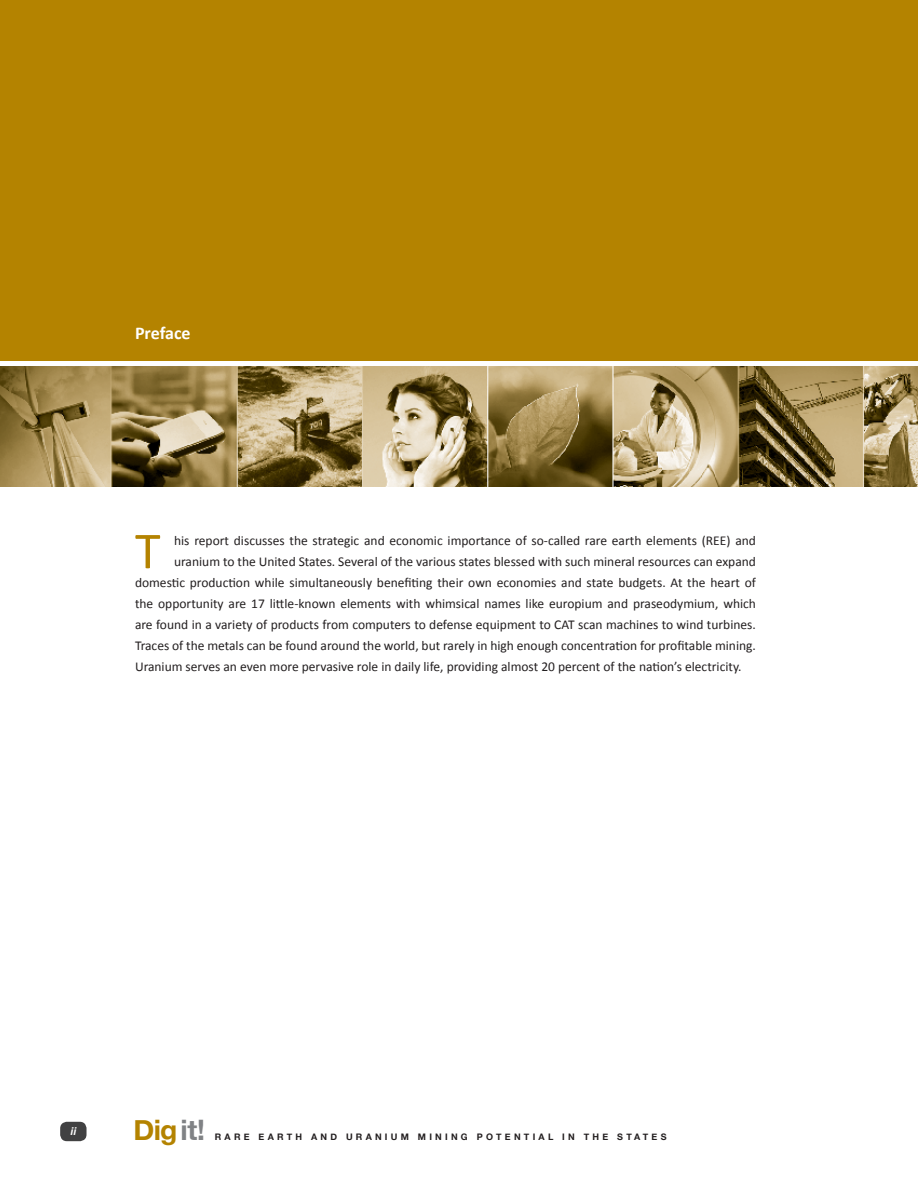
<style>
.page{position:relative;width:918px;height:1188px;background:#fff}
.page>*{position:absolute;margin:0;border:0;box-sizing:border-box;transform-origin:0 0}
.t1{font:52.35px "Calibri";color:#b48300}
.t2{font:700 28.2px "Helvetica Neue";letter-spacing:-.015em;color:#b48300}
.t3{font:700 18px "Calibri";letter-spacing:-.005em;color:#fff}
.t4{font:13.5px "Calibri";color:#231f20}
.t5{font:italic 700 12px "Calibri";color:#fff}
.t6{font:700 9px "Helvetica Neue";letter-spacing:.36em;color:#231f20}
.s1{color:#808285}
</style>
<div class="page">
<div style="left:60px;top:1122px;width:27px;height:19px;background:#414142;border-radius:7px"></div>
<div style="left:0;top:0;width:918px;height:361px;background:#b48300"></div>
<img style="left:0;top:367px;width:918px;height:120px">
<h3 class="t3" style="left:135px;top:322px;width:57px">Preface</h3>
<h1 class="t1" style="left:135px;top:518px;width:27px">T</h1>
<p class="t4" style="left:174px;top:532px;width:583px">his report discusses the strategic and economic importance of so-called rare earth elements (REE) and</p>
<p class="t4" style="left:174px;top:553px;width:583px">uranium to the United States. Several of the various states blessed with such mineral resources can expand</p>
<p class="t4" style="left:135px;top:574px;width:622px">domestic production while simultaneously benefiting their own economies and state budgets. At the heart of</p>
<p class="t4" style="left:135px;top:595px;width:622px">the opportunity are 17 little-known elements with whimsical names like europium and praseodymium, which</p>
<p class="t4" style="left:135px;top:616px;width:622px">are found in a variety of products from computers to defense equipment to CAT scan machines to wind turbines.</p>
<p class="t4" style="left:135px;top:637px;width:622px">Traces of the metals can be found around the world, but rarely in high enough concentration for profitable mining.</p>
<p class="t4" style="left:135px;top:658px;width:608px">Uranium serves an even more pervasive role in daily life, providing almost 20 percent of the nation’s electricity.</p>
<p class="t5" style="left:70px;top:1124px;width:7px">ii</p>
<h2 class="t2" style="left:134px;top:1108px;width:73px">Dig<span class="s1">it!</span></h2>
<p class="t6" style="left:215px;top:1130px;width:453px">RARE EARTH AND URANIUM MINING POTENTIAL IN THE STATES</p>
</div>
